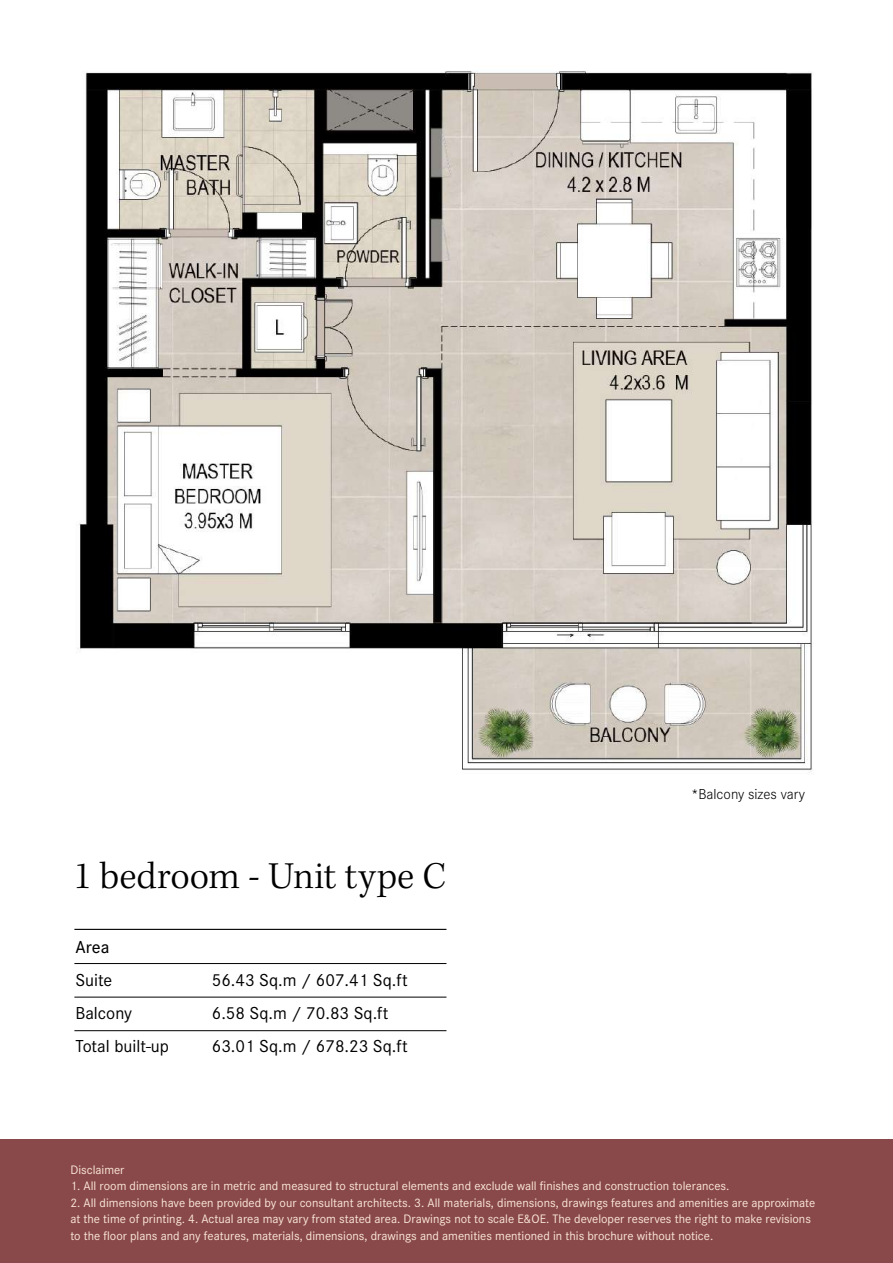
<style>
.page{position:relative;width:893px;height:1263px;background:#fff}
.page>*{position:absolute;margin:0;border:0;box-sizing:border-box;transform-origin:0 0}
.t1{font:300 39px "Kepler Std";color:#000}
.t2{font:18px/33px "Corporate S";color:#000}
.t3{font:500 18px "Corporate S";color:#000}
.t4{font:300 15px "Corporate S";color:#000}
.t5{font:12.75px/16.5px "Corporate S";color:#fbe8d8}
</style>
<div class="page">
<div style="left:0;top:1140px;width:893px;height:123px;background:#89494a"></div>
<hr style="left:74px;top:929px;width:372px;height:1px;background:#000">
<hr style="left:74px;top:963px;width:372px;height:1px;background:#000">
<hr style="left:74px;top:997px;width:372px;height:1px;background:#000">
<hr style="left:74px;top:1030px;width:372px;height:1px;background:#000">
<img style="left:78px;top:71px;width:735px;height:702px">
<h1 class="t1" style="left:73px;top:854px;width:374px">1 bedroom - Unit type C</h1>
<h2 class="t3" style="left:75px;top:935px;width:35px">Area</h2>
<h2 class="t2" style="left:75px;top:963px;width:95px">Suite<br>Balcony<br>Total built-up</h2>
<h2 class="t2" style="left:212px;top:963px;width:197px">56.43 Sq.m / 607.41 Sq.ft<br>6.58 Sq.m / 70.83 Sq.ft<br>63.01 Sq.m / 678.23 Sq.ft</h2>
<p class="t4" style="left:691px;top:784px;width:116px">*Balcony sizes vary</p>
<p class="t5" style="left:70px;top:1161px;width:56px">Disclaimer</p>
<p class="t5" style="left:70px;top:1177px;width:661px">1. All room dimensions are in metric and measured to structural elements and exclude wall finishes and construction tolerances.</p>
<p class="t5" style="left:70px;top:1194px;width:746px">2. All dimensions have been provided by our consultant architects. 3. All materials, dimensions, drawings features and amenities are approximate at the time of printing. 4. Actual area may vary from stated area. Drawings not to scale E&amp;OE. The developer reserves the right to make revisions to the floor plans and any features, materials, dimensions, drawings and amenities mentioned in this brochure without notice.</p>
</div>
